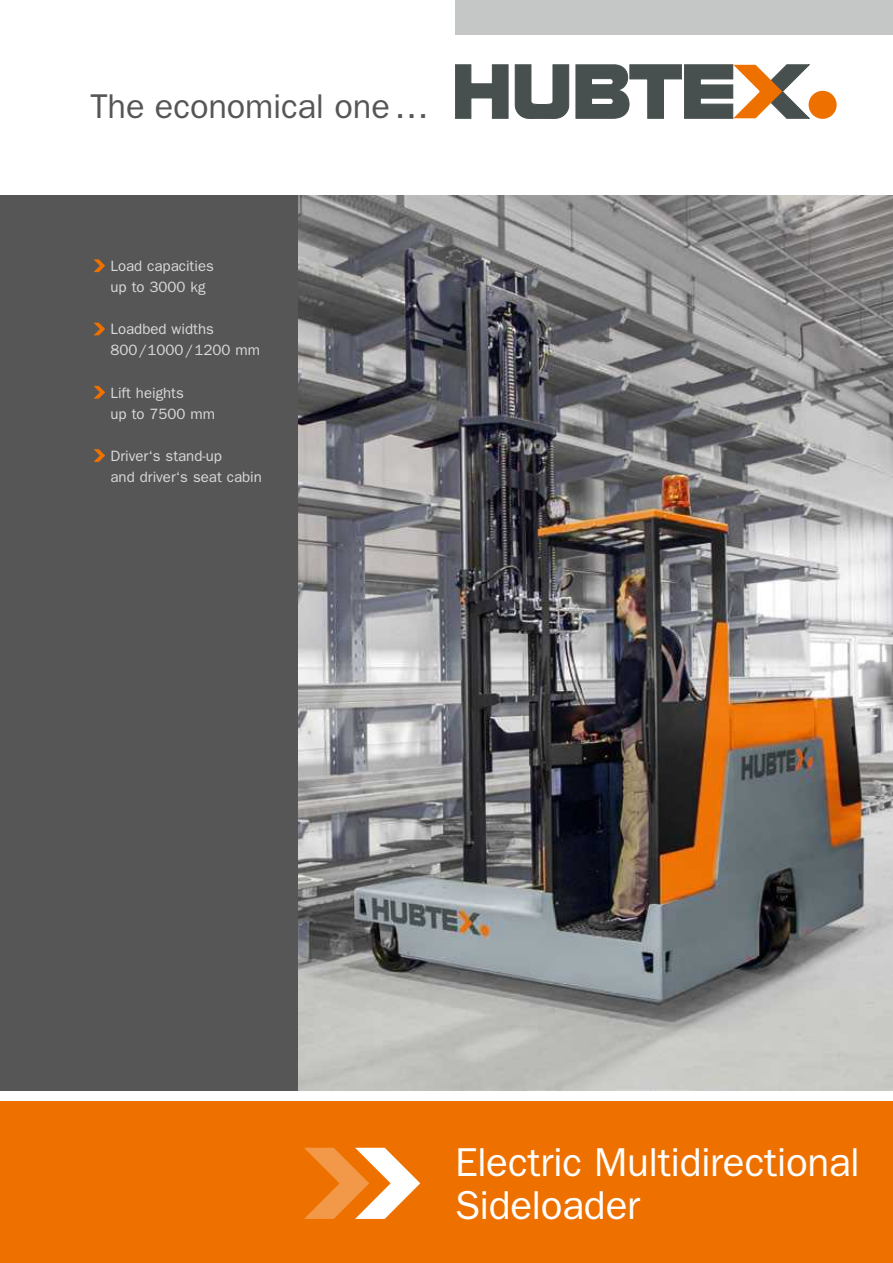
<style>
.page{position:relative;width:893px;height:1263px;background:#fff}
.page>*{position:absolute;margin:0;border:0;box-sizing:border-box;transform-origin:0 0}
.t1{font:40.5px/43.5px "Franklin Gothic";letter-spacing:-.01em;color:#fff}
.t2{font:34.5px "Franklin Gothic";letter-spacing:-.005em;color:#565656}
.t3{font:15px/21px "Franklin Gothic";color:#dadada}
</style>
<div class="page">
<div style="left:0;top:1101px;width:893px;height:162px;background:#ee7100"></div>
<img style="left:298px;top:196px;width:595px;height:895px">
<div style="left:455px;top:0;width:438px;height:34px;background:#c5c6c6"></div>
<div style="left:0;top:196px;width:298px;height:895px;background:#565656"></div>
<div style="left:809px;top:91px;width:28px;height:28px;background:#ee7100;border-radius:50%"></div>
<svg style="left:455px;top:65px;width:53px;height:54px"></svg>
<svg style="left:515px;top:65px;width:54px;height:54px"></svg>
<svg style="left:576px;top:65px;width:234px;height:54px"></svg>
<svg style="left:94px;top:259px;width:11px;height:13px"></svg>
<svg style="left:94px;top:323px;width:11px;height:12px"></svg>
<svg style="left:94px;top:386px;width:11px;height:13px"></svg>
<svg style="left:94px;top:449px;width:11px;height:13px"></svg>
<svg style="left:304px;top:1148px;width:116px;height:71px"></svg>
<h2 class="t2" style="left:90px;top:87px;width:340px">The economical one…</h2>
<p class="t3" style="left:111px;top:256px;width:105px">Load capacities up to 3000 kg</p>
<p class="t3" style="left:111px;top:319px;width:151px">Loadbed widths<br>800/1000/1200 mm</p>
<p class="t3" style="left:111px;top:382px;width:106px">Lift heights<br>up to 7500 mm</p>
<p class="t3" style="left:111px;top:445px;width:153px">Driver‘s stand-up<br>and driver‘s seat cabin</p>
<h1 class="t1" style="left:455px;top:1140px;width:406px">Electric Multidirectional<br>Sideloader</h1>
</div>
